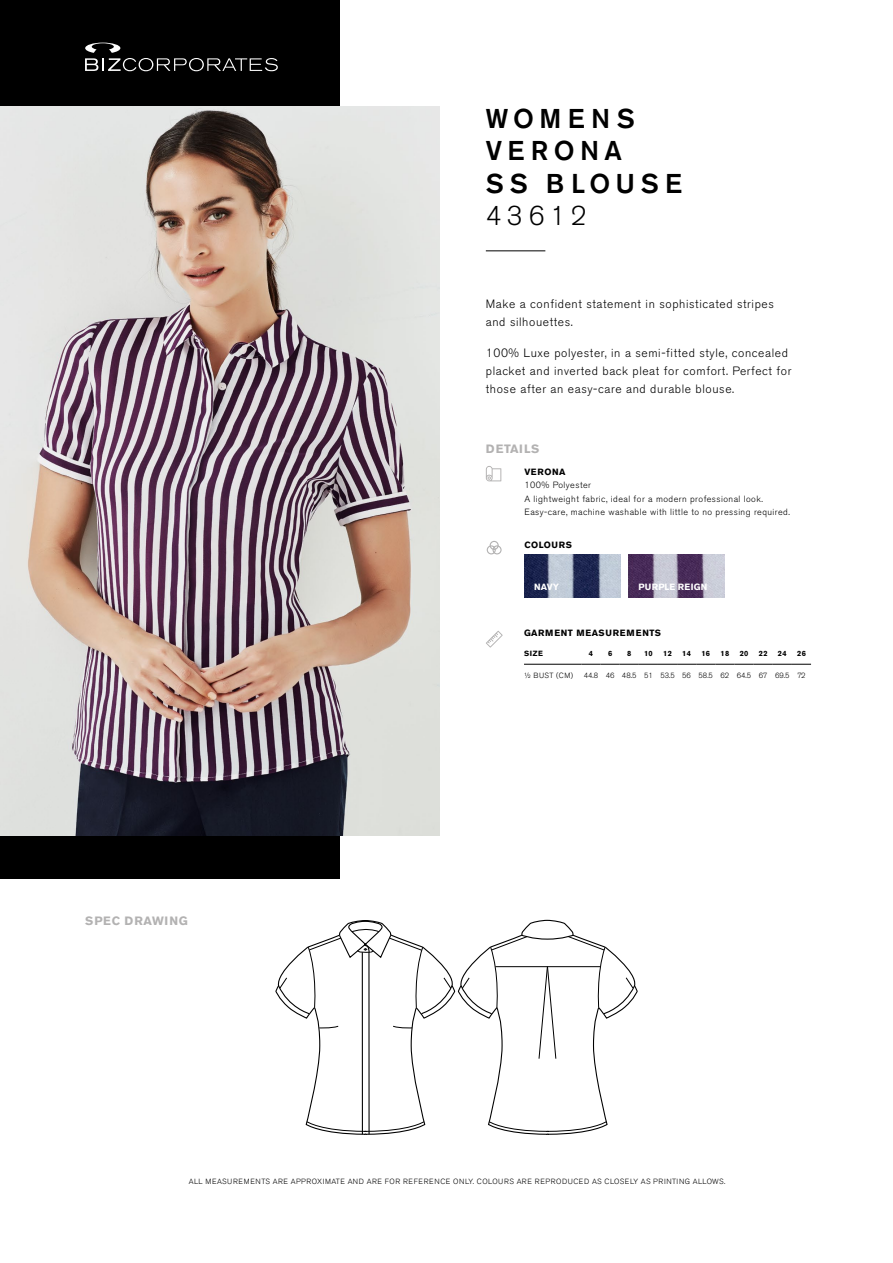
<style>
.page{position:relative;width:893px;height:1263px;background:#fff}
.page>*{position:absolute;margin:0;border:0;box-sizing:border-box;transform-origin:0 0}
.t1{font:500 27px/32.4px "Akzidenz Grotesk BE";letter-spacing:.2em;color:#000}
.t2{font:300 27px "Akzidenz Grotesk BE";letter-spacing:.2em;color:#000}
.t3{font:300 12px/18px "Akzidenz Grotesk BE";letter-spacing:.05em;color:#000}
.t4{font:700 12px "Akzidenz Grotesk BE";letter-spacing:.07em;color:#b3b2b2}
.t5{font:700 12px "Akzidenz Grotesk BE";letter-spacing:.05em;color:#b3b2b2}
.t6{font:300 9px/13.5px "Akzidenz Grotesk BE";letter-spacing:.05em;color:#000}
.t7{font:700 9px "Akzidenz Grotesk BE";letter-spacing:.09em;color:#000}
.t8{font:700 9px "Akzidenz Grotesk BE";letter-spacing:.06em;color:#000}
.t9{font:700 9px "Akzidenz Grotesk BE";letter-spacing:.04em;color:#fff}
.t10{font:700 9px "Akzidenz Grotesk BE";letter-spacing:.01em;color:#fff}
.t11{font:300 7.5px "Akzidenz Grotesk BE";letter-spacing:.07em;color:#000}
.t12{font:300 7.5px "Akzidenz Grotesk BE";color:#000}
.t13{font:700 7.5px "Akzidenz Grotesk BE";letter-spacing:.05em;color:#000}
</style>
<div class="page">
<img style="left:629px;top:554px;width:96px;height:43px">
<img style="left:524px;top:554px;width:97px;height:43px">
<div style="left:0;top:0;width:339px;height:878px;background:#000"></div>
<img style="left:0;top:106px;width:440px;height:729px">
<hr style="left:486px;top:250px;width:59px;height:1px;background:#000">
<svg style="left:486px;top:631px;width:17px;height:17px"></svg>
<svg style="left:486px;top:466px;width:15px;height:15px"></svg>
<div style="left:490px;top:541px;width:9px;height:9px;border:1px solid #b3b2b2;border-radius:50%"></div>
<div style="left:492px;top:545px;width:10px;height:9px;border:1px solid #b3b2b2;border-radius:50%"></div>
<div style="left:487px;top:545px;width:9px;height:9px;border:1px solid #b3b2b2;border-radius:50%"></div>
<hr style="left:524px;top:664px;width:57px;height:1px;background:#000">
<svg style="left:581px;top:664px;width:230px;height:1px"></svg>
<svg style="left:275px;top:919px;width:363px;height:216px"></svg>
<svg style="left:85px;top:43px;width:193px;height:28px"></svg>
<h1 class="t1" style="left:486px;top:102px;width:198px">WOMENS<br>VERONA<br>SS BLOUSE</h1>
<h1 class="t2" style="left:486px;top:200px;width:102px">43612</h1>
<p class="t3" style="left:486px;top:295px;width:290px">Make a confident statement in sophisticated stripes and silhouettes.</p>
<p class="t3" style="left:486px;top:344px;width:307px">100% Luxe polyester, in a semi-fitted style, concealed placket and inverted back pleat for comfort. Perfect for those after an easy-care and durable blouse.</p>
<p class="t5" style="left:486px;top:442px;width:55px">DETAILS</p>
<p class="t8" style="left:524px;top:466px;width:43px">VERONA</p>
<p class="t6" style="left:524px;top:479px;width:267px">100% Polyester<br>A lightweight fabric, ideal for a modern professional look.<br>Easy-care, machine washable with little to no pressing required.</p>
<p class="t8" style="left:524px;top:539px;width:49px">COLOURS</p>
<p class="t10" style="left:534px;top:582px;width:26px">NAVY</p>
<p class="t9" style="left:639px;top:582px;width:70px">PURPLE REIGN</p>
<p class="t4" style="left:85px;top:914px;width:104px">SPEC DRAWING</p>
<p class="t7" style="left:524px;top:627px;width:139px">GARMENT MEASUREMENTS</p>
<p class="t13" style="left:524px;top:649px;width:21px">SIZE</p>
<p class="t13" style="left:589px;top:649px;width:6px">4</p>
<p class="t13" style="left:608px;top:649px;width:6px">6</p>
<p class="t13" style="left:627px;top:649px;width:6px">8</p>
<p class="t13" style="left:644px;top:649px;width:10px">10</p>
<p class="t13" style="left:663px;top:649px;width:10px">12</p>
<p class="t13" style="left:682px;top:649px;width:10px">14</p>
<p class="t13" style="left:701px;top:649px;width:10px">16</p>
<p class="t13" style="left:720px;top:649px;width:10px">18</p>
<p class="t13" style="left:740px;top:649px;width:10px">20</p>
<p class="t13" style="left:759px;top:649px;width:10px">22</p>
<p class="t13" style="left:778px;top:649px;width:10px">24</p>
<p class="t13" style="left:797px;top:649px;width:10px">26</p>
<p class="t11" style="left:524px;top:671px;width:51px">½ BUST (CM)</p>
<p class="t12" style="left:584px;top:671px;width:223px">44.8 46 48.5 51 53.5 56 58.5 62 64.5 67 69.5 72</p>
<p class="t11" style="left:189px;top:1177px;width:538px">ALL MEASUREMENTS ARE APPROXIMATE AND ARE FOR REFERENCE ONLY. COLOURS ARE REPRODUCED AS CLOSELY AS PRINTING ALLOWS.</p>
</div>
